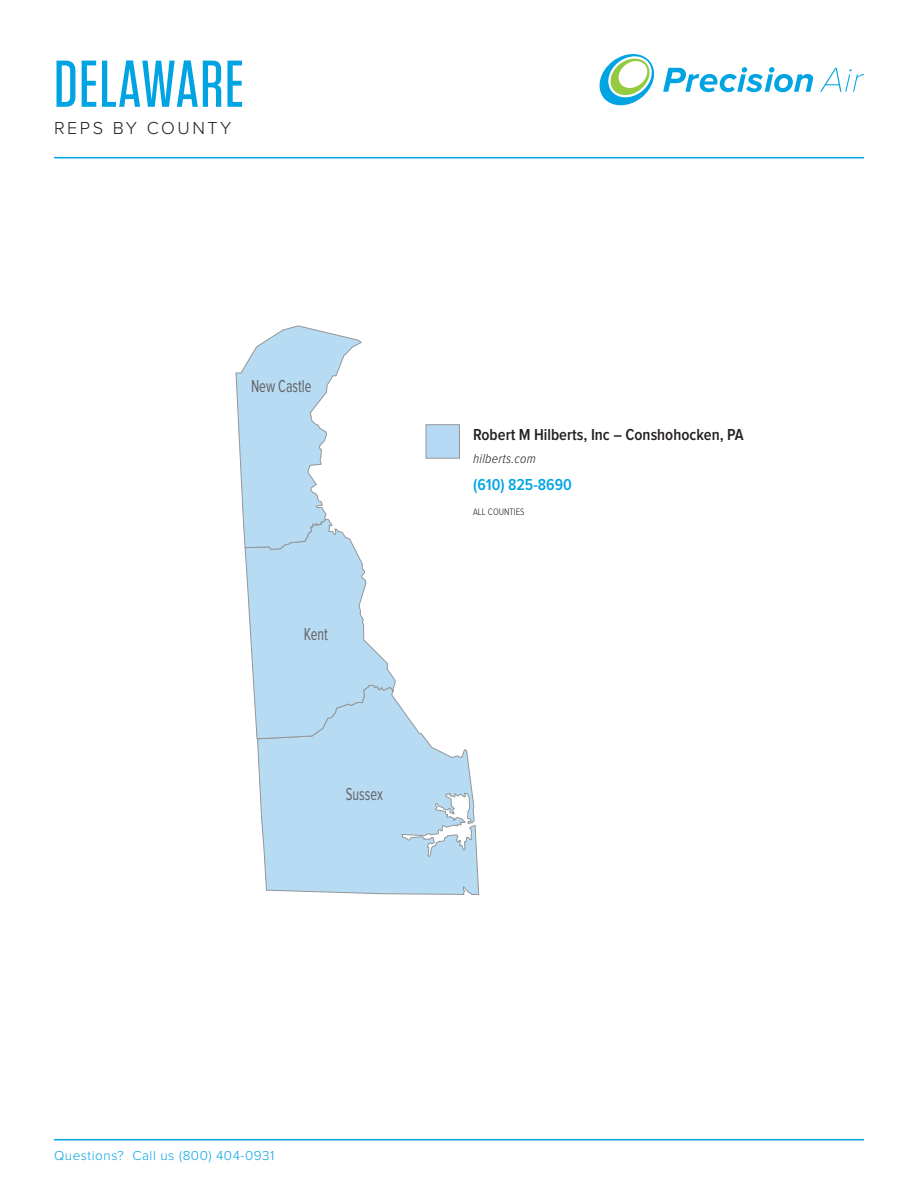
<style>
.page{position:relative;width:918px;height:1188px;background:#fff}
.page>*{position:absolute;margin:0;border:0;box-sizing:border-box;transform-origin:0 0}
.t1{font:500 66px "Tungsten";letter-spacing:.02em;color:#00a4e3}
.t2{font:18px "Proxima Nova Cond";color:#636366;scale:.8 1}
.t3{font:300 18px "Proxima Nova";letter-spacing:.14em;color:#231f20}
.Rep_Name{font:600 16.5px "Proxima Nova Cond";color:#231f20}
.Phone{font:600 16.5px "Proxima Nova Cond";color:#00a4e3}
.t4{font:300 13.5px "Proxima Nova";letter-spacing:.04em;color:#00a4e3}
.website{font:italic 300 13.5px "Proxima Nova Cond";letter-spacing:.02em;color:#231f20}
.Counties{font:300 9.75px "Proxima Nova Cond";color:#231f20}
</style>
<div class="page">
<hr style="left:54px;top:157px;width:810px;height:1px;background:#00a4e3">
<hr style="left:54px;top:1139px;width:810px;height:1px;background:#00a4e3">
<svg style="left:820px;top:68px;width:44px;height:24px"></svg>
<svg style="left:599px;top:54px;width:214px;height:52px"></svg>
<svg style="left:257px;top:700px;width:222px;height:195px;background:#c1def2"></svg>
<svg style="left:235px;top:325px;width:161px;height:415px"></svg>
<div style="left:426px;top:424px;width:34px;height:35px;background:#b5d9f5;border:1px solid #949699"></div>
<p class="t1" style="left:54px;top:50px;width:191px">DELAWARE</p>
<p class="t3" style="left:54px;top:118px;width:179px">REPS BY COUNTY</p>
<p class="t2" style="left:251px;top:378px;width:77px">New Castle</p>
<p class="t2" style="left:304px;top:625px;width:32px">Kent</p>
<p class="t2" style="left:346px;top:786px;width:48px">Sussex</p>
<p class="Rep_Name" style="left:473px;top:427px;width:272px">Robert M Hilberts, Inc – Conshohocken, PA</p>
<p class="website" style="left:473px;top:453px;width:64px">hilberts.com</p>
<p class="Phone" style="left:473px;top:477px;width:100px">(610) 825-8690</p>
<p class="Counties" style="left:473px;top:507px;width:53px">ALL COUNTIES</p>
<p class="t4" style="left:54px;top:1147px;width:222px">Questions? Call us (800) 404-0931</p>
</div>
